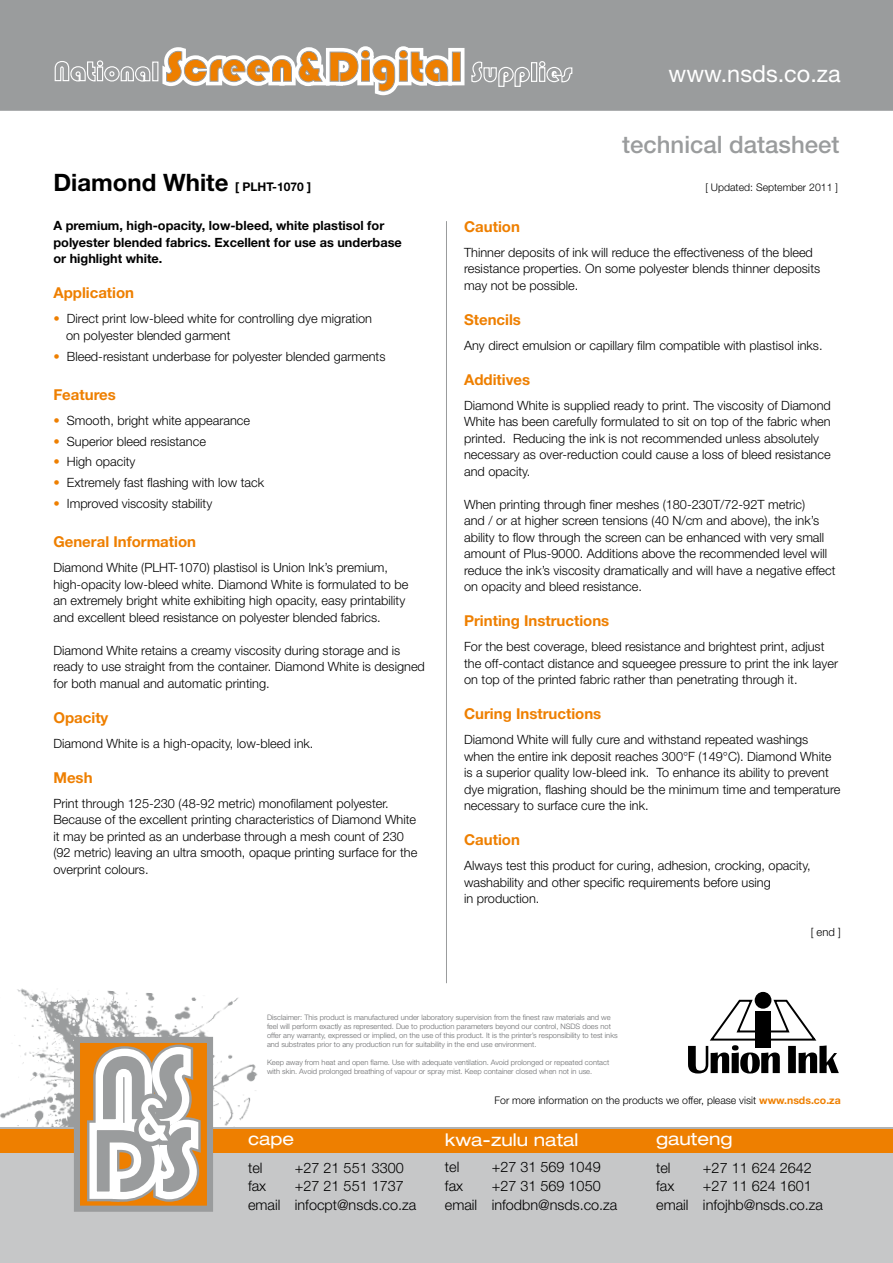
<style>
.page{position:relative;width:893px;height:1263px;background:#fff}
.page>*{position:absolute;margin:0;border:0;box-sizing:border-box;transform-origin:0 0}
.t1{font:700 24px "Helvetica Neue LT Std";color:#000}
.t2{font:500 24px "Helvetica Neue LT Std";color:#9a9c9d}
.t3{font:23.55px "Helvetica Neue LT Std";color:#fff}
.t4{font:expanded 17.55px "Helvetica Neue LT Std";color:#fff}
.t5{font:700 15px "Helvetica Neue LT Std";color:#ee7f00}
.t6{font:300 14.4px/18.6px "Helvetica Neue LT Std";color:#000}
.t7{font:300 12.75px/16.5px "Helvetica Neue LT Std";color:#000}
.t8{font:700 12.75px/16.5px "Helvetica Neue LT Std";color:#000}
.t9{font:300 11.25px "Helvetica Neue LT Std";color:#000}
.t10{font:300 10.5px "Helvetica Neue LT Std";color:#000}
.t11{font:300 7.5px/9px "Helvetica Neue LT Std";color:#6b6c6e}
.s1{font-size:12px}
.s2{color:#ee7f00}
.s3{font-weight:700;color:#ee7f00}
</style>
<div class="page">
<div style="left:0;top:0;width:893px;height:113px;background:#9a9c9d"></div>
<svg style="left:54px;top:46px;width:519px;height:50px"></svg>
<hr style="left:0;top:111px;width:893px;height:4px;background:#fff">
<img style="left:0;top:988px;width:258px;height:139px">
<div style="left:0;top:1132px;width:893px;height:131px;background:#c6c7c8"></div>
<hr style="left:0;top:1127px;width:893px;height:3px;background:#b1b3b4">
<div style="left:0;top:1129px;width:893px;height:23px;background:#ee7f00"></div>
<svg style="left:74px;top:1037px;width:139px;height:175px;background:#9f9a93"></svg>
<svg style="left:81px;top:1037px;width:127px;height:171px"></svg>
<hr style="left:446px;top:221px;width:1px;height:762px;background:#9a9c9d">
<svg style="left:688px;top:999px;width:151px;height:74px"></svg>
<div style="left:755px;top:992px;width:16px;height:17px;background:#000;border-radius:50%"></div>
<div style="left:755px;top:1011px;width:16px;height:37px;background:#000"></div>
<h2 class="t3" style="left:669px;top:60px;width:174px">www.nsds.co.za</h2>
<h1 class="t2" style="left:622px;top:130px;width:219px">technical datasheet</h1>
<h1 class="t1" style="left:53px;top:167px;width:259px">Diamond White <span class="s1">[ PLHT-1070 ]</span></h1>
<p class="t10" style="left:705px;top:181px;width:134px">[ Updated: September 2011 ]</p>
<p class="t8" style="left:53px;top:217px;width:350px">A premium, high-opacity, low-bleed, white plastisol for polyester blended fabrics. Excellent for use as underbase or highlight white.</p>
<p class="t5" style="left:53px;top:284px;width:82px">Application</p>
<p class="t7" style="left:66px;top:310px;width:307px;text-indent:-13px"><span class="s2">•</span> Direct print low-bleed white for controlling dye migration on polyester blended garment</p>
<p class="t7" style="left:53px;top:347px;width:334px"><span class="s2">•</span> Bleed-resistant underbase for polyester blended garments</p>
<p class="t5" style="left:53px;top:385px;width:64px">Features</p>
<p class="t7" style="left:53px;top:412px;width:198px"><span class="s2">•</span> Smooth, bright white appearance</p>
<p class="t7" style="left:53px;top:432px;width:154px"><span class="s2">•</span> Superior bleed resistance</p>
<p class="t7" style="left:53px;top:453px;width:83px"><span class="s2">•</span> High opacity</p>
<p class="t7" style="left:53px;top:474px;width:212px"><span class="s2">•</span> Extremely fast flashing with low tack</p>
<p class="t7" style="left:53px;top:495px;width:160px"><span class="s2">•</span> Improved viscosity stability</p>
<p class="t5" style="left:53px;top:532px;width:144px">General Information</p>
<p class="t7" style="left:53px;top:559px;width:356px">Diamond White (PLHT-1070) plastisol is Union Ink’s premium, high-opacity low-bleed white. Diamond White is formulated to be an extremely bright white exhibiting high opacity, easy printability and excellent bleed resistance on polyester blended fabrics.</p>
<p class="t7" style="left:53px;top:641px;width:373px">Diamond White retains a creamy viscosity during storage and is ready to use straight from the container. Diamond White is designed for both manual and automatic printing.</p>
<p class="t5" style="left:53px;top:708px;width:56px">Opacity</p>
<p class="t7" style="left:53px;top:734px;width:261px">Diamond White is a high-opacity, low-bleed ink.</p>
<p class="t5" style="left:53px;top:768px;width:41px">Mesh</p>
<p class="t7" style="left:53px;top:794px;width:365px">Print through 125-230 (48-92 metric) monofilament polyester.<br>Because of the excellent printing characteristics of Diamond White it may be printed as an underbase through a mesh count of 230 (92 metric) leaving an ultra smooth, opaque printing surface for the overprint colours.</p>
<p class="t5" style="left:464px;top:217px;width:57px">Caution</p>
<p class="t7" style="left:464px;top:244px;width:358px">Thinner deposits of ink will reduce the effectiveness of the bleed resistance properties. On some polyester blends thinner deposits may not be possible.</p>
<p class="t5" style="left:464px;top:310px;width:58px">Stencils</p>
<p class="t7" style="left:464px;top:337px;width:360px">Any direct emulsion or capillary film compatible with plastisol inks.</p>
<p class="t5" style="left:464px;top:370px;width:68px">Additives</p>
<p class="t7" style="left:464px;top:397px;width:368px">Diamond White is supplied ready to print. The viscosity of Diamond White has been carefully formulated to sit on top of the fabric when printed. Reducing the ink is not recommended unless absolutely necessary as over-reduction could cause a loss of bleed resistance and opacity.</p>
<p class="t7" style="left:464px;top:496px;width:373px">When printing through finer meshes (180-230T/72-92T metric)<br>and / or at higher screen tensions (40 N/cm and above), the ink’s ability to flow through the screen can be enhanced with very small amount of Plus-9000. Additions above the recommended level will reduce the ink’s viscosity dramatically and will have a negative effect on opacity and bleed resistance.</p>
<p class="t5" style="left:464px;top:612px;width:147px">Printing Instructions</p>
<p class="t7" style="left:464px;top:638px;width:375px">For the best coverage, bleed resistance and brightest print, adjust the off-contact distance and squeegee pressure to print the ink layer on top of the printed fabric rather than penetrating through it.</p>
<p class="t5" style="left:464px;top:705px;width:139px">Curing Instructions</p>
<p class="t7" style="left:464px;top:731px;width:378px">Diamond White will fully cure and withstand repeated washings when the entire ink deposit reaches 300°F (149°C). Diamond White is a superior quality low-bleed ink. To enhance its ability to prevent dye migration, flashing should be the minimum time and temperature necessary to surface cure the ink.</p>
<p class="t5" style="left:464px;top:831px;width:57px">Caution</p>
<p class="t7" style="left:464px;top:857px;width:348px">Always test this product for curing, adhesion, crocking, opacity, washability and other specific requirements before using<br>in production.</p>
<p class="t9" style="left:811px;top:925px;width:32px">[ end ]</p>
<p class="t11" style="left:267px;top:1012px;width:352px">Disclaimer: This product is manufactured under laboratory supervision from the finest raw materials and we feel will perform exactly as represented. Due to production parameters beyond our control, NSDS does not offer any warranty, expressed or implied, on the use of this product. It is the printer’s responsibility to test inks and substrates prior to any production run for suitability in the end use environment.</p>
<p class="t11" style="left:267px;top:1057px;width:344px">Keep away from heat and open flame. Use with adequate ventilation. Avoid prolonged or repeated contact with skin. Avoid prolonged breathing of vapour or spray mist. Keep container closed when not in use.</p>
<h3 class="t4" style="left:248px;top:1128px;width:48px">cape</h3>
<p class="t6" style="left:248px;top:1158px;width:16px">tel</p>
<p class="t6" style="left:295px;top:1158px;width:111px">+27 21 551 3300</p>
<p class="t6" style="left:248px;top:1176px;width:20px">fax</p>
<p class="t6" style="left:248px;top:1176px;width:170px;text-indent:47px">+27 21 551 1737 email infocpt@nsds.co.za</p>
<p class="t10" style="left:495px;top:1094px;width:348px">For more information on the products we offer, please visit <span class="s3">www.nsds.co.za</span></p>
<h3 class="t4" style="left:445px;top:1129px;width:135px">kwa-zulu natal</h3>
<p class="t6" style="left:445px;top:1158px;width:16px">tel</p>
<p class="t6" style="left:492px;top:1158px;width:111px">+27 31 569 1049</p>
<p class="t6" style="left:445px;top:1176px;width:20px">fax</p>
<p class="t6" style="left:445px;top:1176px;width:174px;text-indent:47px">+27 31 569 1050 email infodbn@nsds.co.za</p>
<h3 class="t4" style="left:656px;top:1128px;width:78px">gauteng</h3>
<p class="t6" style="left:656px;top:1158px;width:16px">tel</p>
<p class="t6" style="left:703px;top:1158px;width:111px">+27 11 624 2642</p>
<p class="t6" style="left:656px;top:1177px;width:20px">fax</p>
<p class="t6" style="left:656px;top:1177px;width:168px;text-indent:47px">+27 11 624 1601 email infojhb@nsds.co.za</p>
</div>
